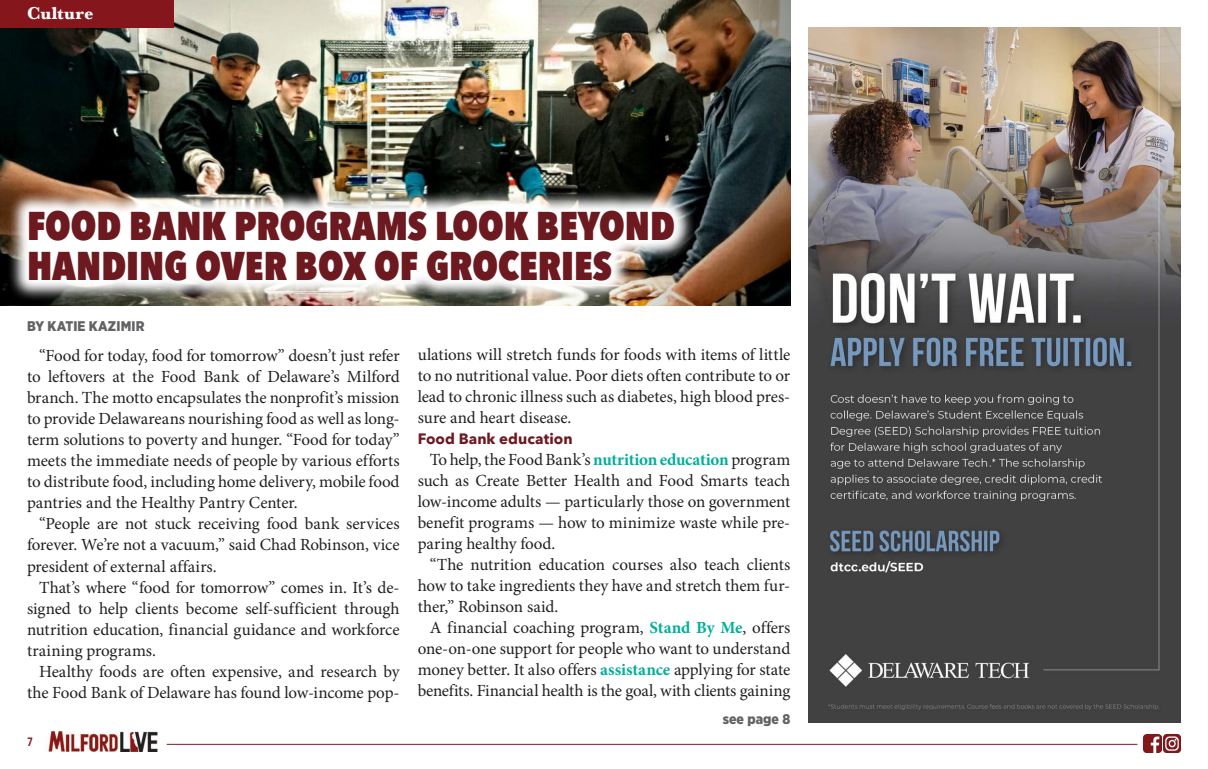
<style>
.page{position:relative;width:1208px;height:769px;background:#fff}
.page>*{position:absolute;margin:0;border:0;box-sizing:border-box;transform-origin:0 0}
.t1{font:800 40px/40px "Avenir Next Condensed";color:#6d1920}
.t2{font:700 18px "Baskerville";letter-spacing:.01em;color:#fff}
.body_copy{font:17px/21px "Minion Pro";letter-spacing:-.005em;color:#231f20;text-align:justify}
.t3{font:700 15px "Avenir Next";color:#6d1920}
.t4{font:900 14px "Gotham Narrow";letter-spacing:.005em;color:#636366}
.t5{font:600 12px "Avenir Next Condensed";color:#84161c}
.s1{font-weight:700;color:#00af9b}
</style>
<div class="page">
<img style="left:48px;top:731px;width:110px;height:19px">
<hr style="left:167px;top:743px;width:970px;height:1px;background:#84161c">
<img style="left:1143px;top:734px;width:18px;height:18px">
<img style="left:1163px;top:734px;width:17px;height:18px">
<img style="left:0;top:0;width:790px;height:305px">
<img style="left:7px;top:189px;width:688px;height:112px">
<div style="left:0;top:0;width:173px;height:27px;background:#84161c"></div>
<img style="left:808px;top:27px;width:372px;height:695px">
<p class="t2" style="left:27px;top:1px;width:68px">Culture</p>
<p class="t1" style="left:27px;top:205px;width:649px">FOOD BANK PROGRAMS LOOK BEYOND<br>HANDING OVER BOX OF GROCERIES</p>
<p class="t4" style="left:27px;top:317px;width:119px">BY KATIE KAZIMIR</p>
<p class="body_copy" style="left:27px;top:345px;width:374px;text-indent:12px">“Food for today, food for tomorrow” doesn’t just refer to leftovers at the Food Bank of Delaware’s Milford branch. The motto encapsulates the nonprofit’s mission to provide Delawareans nourishing food as well as long&shy;term solutions to poverty and hunger. “Food for today” meets the immediate needs of people by various efforts to distribute food, including home delivery, mobile food pantries and the Healthy Pantry Center.</p>
<p class="body_copy" style="left:27px;top:513px;width:374px;text-indent:12px">“People are not stuck receiving food bank services forever. We’re not a vacuum,” said Chad Robinson, vice president of external affairs.</p>
<p class="body_copy" style="left:27px;top:576px;width:374px;text-indent:12px">That’s where “food for tomorrow” comes in. It’s de&shy;signed to help clients become self-sufficient through nutrition education, financial guidance and workforce training programs.</p>
<p class="body_copy" style="left:27px;top:660px;width:374px;text-align:right">Healthy foods are often expensive, and research by the Food Bank of Delaware has found low-income pop-</p>
<p class="t5" style="left:27px;top:730px;width:7px">7</p>
<p class="body_copy" style="left:417px;top:344px;width:374px">ulations will stretch funds for foods with items of little to no nutritional value. Poor diets often contribute to or lead to chronic illness such as diabetes, high blood pres&shy;sure and heart disease.</p>
<p class="t3" style="left:417px;top:425px;width:156px">Food Bank education</p>
<p class="body_copy" style="left:417px;top:449px;width:374px;text-indent:12px">To help, the Food Bank’s <span class="s1">nutrition education</span> program such as Create Better Health and Food Smarts teach low-income adults — particularly those on government benefit programs — how to minimize waste while pre&shy;paring healthy food.</p>
<p class="body_copy" style="left:417px;top:554px;width:374px;text-indent:12px">“The nutrition education courses also teach clients how to take ingredients they have and stretch them fur&shy;ther,” Robinson said.</p>
<p class="body_copy" style="left:417px;top:617px;width:374px;text-indent:12px">A financial coaching program, <span class="s1">Stand By Me</span>, offers one-on-one support for people who want to understand money better. It also offers <span class="s1">assistance</span> applying for state benefits. Financial health is the goal, with clients gaining</p>
<p class="t4" style="left:722px;top:708px;width:69px">see page 8</p>
</div>
